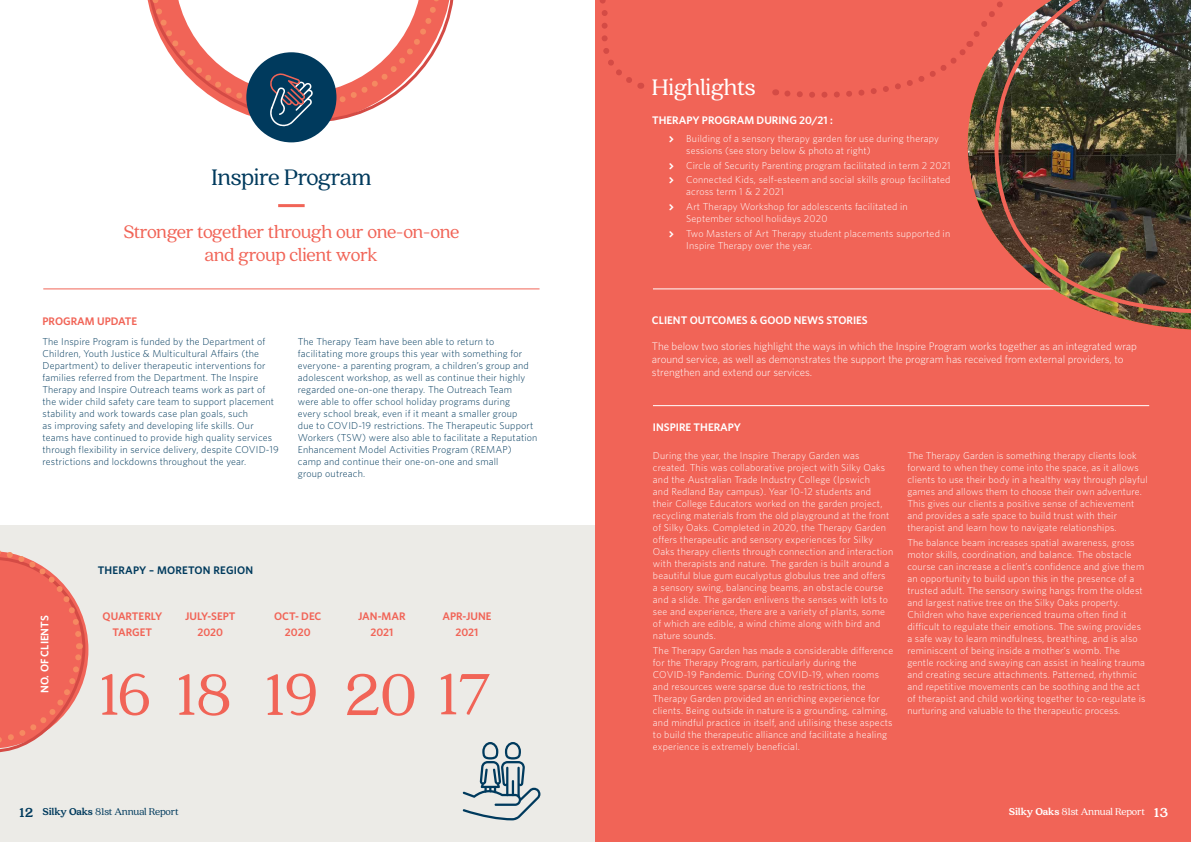
<style>
.page{position:relative;width:1191px;height:842px;background:#fff}
.page>*{position:absolute;margin:0;border:0;box-sizing:border-box;transform-origin:0 0}
.t1{font:64.8px "Quincy CF";letter-spacing:-.02em;color:#f16457}
.t2{font:25px "Quincy CF";letter-spacing:-.02em;color:#003a5d}
.t3{font:25px "Quincy CF";letter-spacing:-.02em;color:#fff}
.t4{font:20px/23px "Quincy CF";letter-spacing:-.02em;color:#f16457;text-align:center}
.t5{font:300 11px/13px "Whitney HTF";color:#fff}
.t6{font:600 11px "Whitney HTF";color:#fff}
.t7{font:600 11px/15.9px "Whitney HTF";color:#f16457;text-align:center}
.t8{font:11px "Quincy CF";letter-spacing:-.02em;color:#003a5d}
.t9{font:11px "Quincy CF";letter-spacing:-.02em;color:#fff}
.t10{font:600 11px "Whitney HTF";letter-spacing:.02em;color:#003a5d}
.t11{font:300 10px/12px "Whitney HTF";letter-spacing:.02em;color:#fff}
.t12{font:300 10px/12px "Whitney HTF";letter-spacing:.02em;color:#003a5d}
.s1{font-weight:900;font-size:14.4px}
.s2{font-weight:900}
</style>
<div class="page">
<div style="left:0;top:526px;width:601px;height:316px;background:#ecebe7"></div>
<div style="left:595px;top:0;width:596px;height:842px;background:#f16457"></div>
<hr style="left:43px;top:288px;width:496px;height:1px;background:#f16457">
<hr style="left:653px;top:288px;width:496px;height:1px;background:#fff">
<hr style="left:653px;top:405px;width:496px;height:1px;background:#fff">
<hr style="left:278px;top:204px;width:27px;height:3px;background:#f16457">
<div style="left:246px;top:52px;width:90px;height:90px;background:#003a5d;border-radius:50%"></div>
<svg style="left:147px;top:0;width:307px;height:127px"></svg>
<svg style="left:462px;top:742px;width:78px;height:78px"></svg>
<svg style="left:0;top:550px;width:88px;height:203px"></svg>
<img style="left:967px;top:99px;width:224px;height:230px">
<img style="left:992px;top:0;width:199px;height:316px">
<svg style="left:775px;top:0;width:278px;height:99px"></svg>
<svg style="left:600px;top:0;width:41px;height:89px"></svg>
<h2 class="t2" style="left:211px;top:163px;width:162px">Inspire Program</h2>
<h3 class="t4" style="left:123px;top:220px;width:337px">Stronger together through our one-on-one and group client work</h3>
<p class="t7" style="left:43px;top:313px;width:96px">PROGRAM UPDATE</p>
<p class="t12" style="left:43px;top:335px;width:238px">The Inspire Program is funded by the Department of Children, Youth Justice &amp; Multicultural Affairs (the Department) to deliver therapeutic interventions for families referred from the Department. The Inspire Therapy and Inspire Outreach teams work as part of the wider child safety care team to support placement stability and work towards case plan goals, such<br>as improving safety and developing life skills. Our teams have continued to provide high quality services through flexibility in service delivery, despite COVID-19 restrictions and lockdowns throughout the year.</p>
<p class="t12" style="left:298px;top:335px;width:241px">The Therapy Team have been able to return to facilitating more groups this year with something for everyone- a parenting program, a children’s group and adolescent workshop, as well as continue their highly regarded one-on-one therapy. The Outreach Team<br>were able to offer school holiday programs during<br>every school break, even if it meant a smaller group<br>due to COVID-19 restrictions. The Therapeutic Support Workers (TSW) were also able to facilitate a Reputation Enhancement Model Activities Program (REMAP) camp and continue their one-on-one and small<br>group outreach.</p>
<p class="t6" style="left:38px;top:693px;width:79px;rotate:-90deg">NO. OF CLIENTS</p>
<p class="t10" style="left:98px;top:563px;width:157px">THERAPY – MORETON REGION</p>
<p class="t7" style="left:185px;top:608px;width:52px">JULY-SEPT<br>2020</p>
<p class="t7" style="left:274px;top:608px;width:49px">OCT- DEC<br>2020</p>
<p class="t7" style="left:358px;top:608px;width:49px">JAN-MAR<br>2021</p>
<h1 class="t1" style="left:99px;top:657px;width:394px">16 18 19 20 17</h1>
<p class="t7" style="left:102px;top:608px;width:61px">QUARTERLY<br>TARGET</p>
<p class="t7" style="left:442px;top:608px;width:50px">APR-JUNE<br>2021</p>
<h2 class="t3" style="left:652px;top:72px;width:105px">Highlights</h2>
<p class="t6" style="left:652px;top:114px;width:182px">THERAPY PROGRAM DURING 20/21 :</p>
<p class="t11" style="left:686px;top:132px;width:254px">Building of a sensory therapy garden for use during therapy sessions (see story below &amp; photo at right)</p>
<p class="t11" style="left:686px;top:158px;width:266px;line-height:14.8px">Circle of Security Parenting program facilitated in term 2 2021<br>Connected Kids, self-esteem and social skills group facilitated</p>
<p class="t11" style="left:686px;top:184px;width:223px;line-height:14.8px">across term 1 &amp; 2 2021<br>Art Therapy Workshop for adolescents facilitated in</p>
<p class="t11" style="left:686px;top:211px;width:265px;line-height:14.8px">September school holidays 2020<br>Two Masters of Art Therapy student placements supported in</p>
<p class="t11" style="left:686px;top:239px;width:126px">Inspire Therapy over the year.</p>
<p class="t6" style="left:652px;top:313px;width:217px">CLIENT OUTCOMES &amp; GOOD NEWS STORIES</p>
<p class="t5" style="left:652px;top:339px;width:486px">The below two stories highlight the ways in which the Inspire Program works together as an integrated wrap around service, as well as demonstrates the support the program has received from external providers, to strengthen and extend our services.</p>
<p class="t6" style="left:653px;top:420px;width:89px">INSPIRE THERAPY</p>
<p class="t11" style="left:653px;top:449px;width:242px">During the year, the Inspire Therapy Garden was created. This was collaborative project with Silky Oaks and the Australian Trade Industry College (Ipswich<br>and Redland Bay campus). Year 10-12 students and<br>their College Educators worked on the garden project, recycling materials from the old playground at the front of Silky Oaks. Completed in 2020, the Therapy Garden offers therapeutic and sensory experiences for Silky Oaks therapy clients through connection and interaction with therapists and nature. The garden is built around a beautiful blue gum eucalyptus globulus tree and offers<br>a sensory swing, balancing beams, an obstacle course and a slide. The garden enlivens the senses with lots to see and experience, there are a variety of plants, some of which are edible, a wind chime along with bird and nature sounds.</p>
<p class="t11" style="left:653px;top:644px;width:242px">The Therapy Garden has made a considerable difference for the Therapy Program, particularly during the COVID-19 Pandemic. During COVID-19, when rooms and resources were sparse due to restrictions, the Therapy Garden provided an enriching experience for clients. Being outside in nature is a grounding, calming, and mindful practice in itself, and utilising these aspects to build the therapeutic alliance and facilitate a healing experience is extremely beneficial.</p>
<p class="t11" style="left:907px;top:449px;width:242px">The Therapy Garden is something therapy clients look forward to when they come into the space, as it allows clients to use their body in a healthy way through playful games and allows them to choose their own adventure.<br>This gives our clients a positive sense of achievement and provides a safe space to build trust with their therapist and learn how to navigate relationships.</p>
<p class="t11" style="left:907px;top:536px;width:240px">The balance beam increases spatial awareness, gross motor skills, coordination, and balance. The obstacle course can increase a client’s confidence and give them an opportunity to build upon this in the presence of a trusted adult. The sensory swing hangs from the oldest and largest native tree on the Silky Oaks property.<br>Children who have experienced trauma often find it difficult to regulate their emotions. The swing provides a safe way to learn mindfulness, breathing, and is also reminiscent of being inside a mother’s womb. The gentle rocking and swaying can assist in healing trauma and creating secure attachments. Patterned, rhythmic and repetitive movements can be soothing and the act of therapist and child working together to co-regulate is nurturing and valuable to the therapeutic process.</p>
<p class="t8" style="left:19px;top:805px;width:161px"><span class="s1">12</span> <span class="s2">Silky Oaks</span> 81st Annual Report</p>
<p class="t9" style="left:1009px;top:805px;width:161px"><span class="s2">Silky Oaks</span> 81st Annual Report <span class="s1">13</span></p>
</div>
